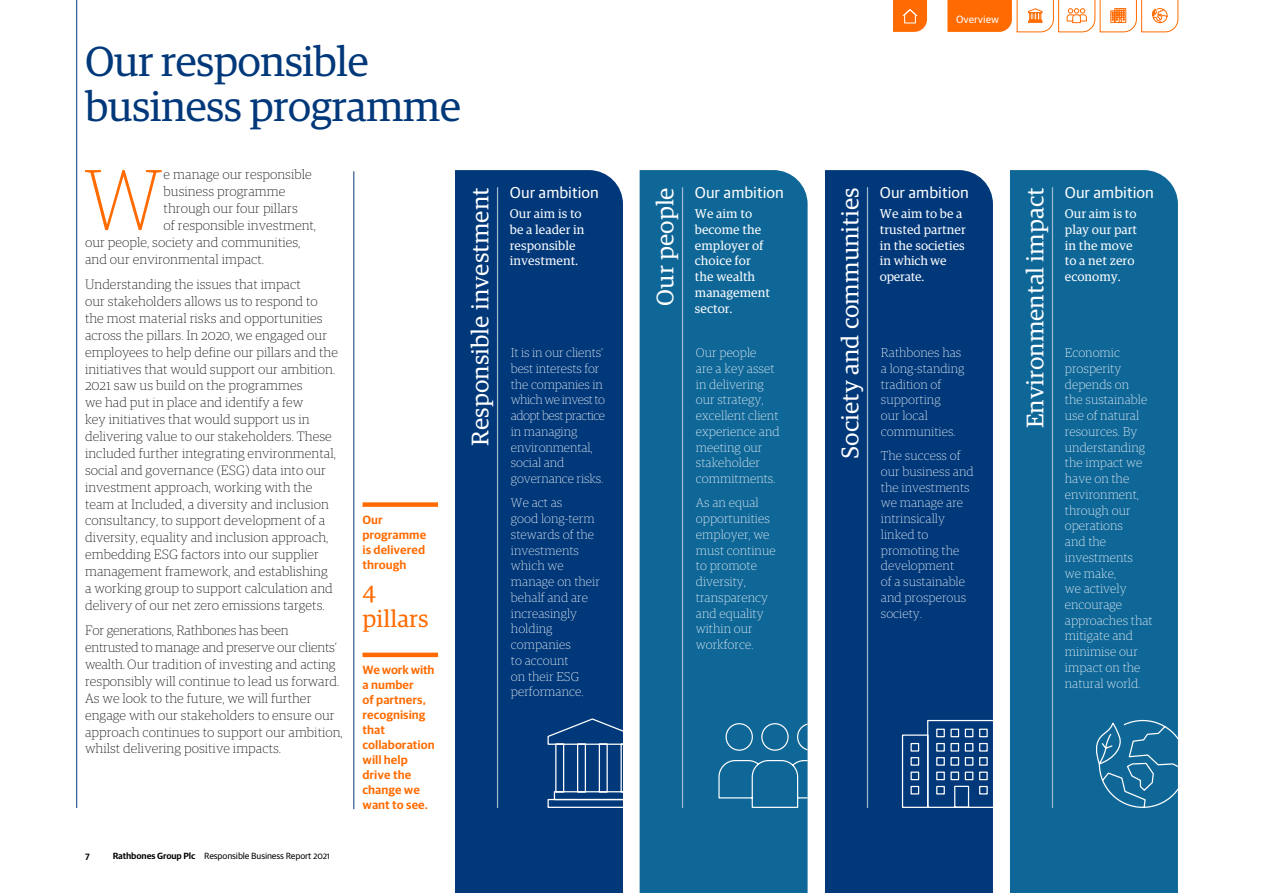
<style>
.page{position:relative;width:1263px;height:893px;background:#fff}
.page>*{position:absolute;margin:0;border:0;box-sizing:border-box;transform-origin:0 0}
.t1{font:100 86.55px "Guardian RTB Egyp";color:#ff6b00}
.t2{font:42px/45px "Guardian RTB Egyp";letter-spacing:-.02em;color:#00387a}
.t3{font:24px "Guardian RTB Egyp";color:#fff}
.t4{font:24px/27px "Guardian RTB Egyp";color:#ff6b00}
.t5{font:15.75px "Guardian RTB Sans";color:#fff}
.t6{font:100 13.5px/16.8px "Guardian RTB Egyp";color:#000}
.t7{font:100 12.75px/15.8px "Guardian RTB Egyp";color:#fff}
.t8{font:12.75px/15.8px "Guardian RTB Egyp";color:#fff}
.t9{font:600 12px/15px "Guardian RTB Sans";color:#ff6b00}
.t10{font:10.5px "Guardian RTB Sans";color:#fff}
.t11{font:9px "Guardian RTB Sans";letter-spacing:-.015em;color:#000}
.t12{font:600 9px "Guardian RTB Sans";color:#000}
.s1{font-weight:600}
</style>
<div class="page">
<div style="left:455px;top:170px;width:168px;height:723px;background:#00387a"></div>
<svg style="left:547px;top:718px;width:76px;height:91px;background:#23538c"></svg>
<div style="left:640px;top:170px;width:167px;height:723px;background:#0f6798"></div>
<svg style="left:718px;top:722px;width:89px;height:86px;background:#21729f"></svg>
<div style="left:825px;top:170px;width:168px;height:723px;background:#00387a"></div>
<svg style="left:901px;top:719px;width:92px;height:89px;background:#27568e"></svg>
<div style="left:1010px;top:170px;width:168px;height:723px;background:#0f6798"></div>
<svg style="left:1091px;top:719px;width:87px;height:90px;background:#2474a1"></svg>
<hr style="left:497px;top:187px;width:1px;height:621px;background:#a0b8ce">
<hr style="left:682px;top:187px;width:1px;height:621px;background:#a0b8ce">
<hr style="left:867px;top:187px;width:1px;height:621px;background:#a0b8ce">
<hr style="left:1052px;top:187px;width:1px;height:621px;background:#a0b8ce">
<hr style="left:354px;top:171px;width:1px;height:638px;background:#00387a">
<hr style="left:362px;top:653px;width:76px;height:4px;background:#ff6b00">
<div style="left:362px;top:502px;width:76px;height:5px;background:#ff6b00"></div>
<hr style="left:76px;top:0;width:1px;height:808px;background:#00387a">
<svg style="left:893px;top:0;width:34px;height:32px"></svg>
<svg style="left:947px;top:0;width:232px;height:33px"></svg>
<h2 class="t2" style="left:85px;top:36px;width:378px">Our responsible business programme</h2>
<p class="t10" style="left:956px;top:12px;width:45px">Overview</p>
<h1 class="t1" style="left:84px;top:145px;width:81px">W</h1>
<p class="t6" style="left:164px;top:166px;width:150px">e manage our responsible</p>
<p class="t6" style="left:164px;top:183px;width:123px">business programme</p>
<p class="t6" style="left:164px;top:199px;width:136px">through our four pillars</p>
<p class="t6" style="left:164px;top:216px;width:154px">of responsible investment,</p>
<p class="t6" style="left:85px;top:233px;width:217px">our people, society and communities,</p>
<p class="t6" style="left:85px;top:250px;width:181px">and our environmental impact.</p>
<p class="t6" style="left:85px;top:275px;width:255px">Understanding the issues that impact<br>our stakeholders allows us to respond to the most material risks and opportunities across the pillars. In 2020, we engaged our employees to help define our pillars and the initiatives that would support our ambition.<br>2021 saw us build on the programmes<br>we had put in place and identify a few<br>key initiatives that would support us in delivering value to our stakeholders. These included further integrating environmental, social and governance (ESG) data into our investment approach, working with the team at Included, a diversity and inclusion consultancy, to support development of a diversity, equality and inclusion approach, embedding ESG factors into our supplier management framework, and establishing<br>a working group to support calculation and delivery of our net zero emissions targets.</p>
<p class="t6" style="left:85px;top:622px;width:259px">For generations, Rathbones has been entrusted to manage and preserve our clients’ wealth. Our tradition of investing and acting responsibly will continue to lead us forward.<br>As we look to the future, we will further engage with our stakeholders to ensure our approach continues to support our ambition, whilst delivering positive impacts.</p>
<p class="t9" style="left:362px;top:511px;width:65px">Our programme is delivered through</p>
<h3 class="t4" style="left:362px;top:577px;width:68px">4 pillars</h3>
<p class="t9" style="left:362px;top:661px;width:74px">We work with a number<br>of partners, recognising that collaboration will help drive the change we want to see.</p>
<p class="t5" style="left:510px;top:181px;width:91px">Our ambition</p>
<p class="t8" style="left:510px;top:205px;width:76px">Our aim is to be a leader in responsible investment.</p>
<p class="t5" style="left:695px;top:181px;width:91px">Our ambition</p>
<p class="t8" style="left:695px;top:205px;width:77px">We aim to become the employer of choice for the wealth management sector.</p>
<p class="t5" style="left:880px;top:181px;width:91px">Our ambition</p>
<p class="t8" style="left:880px;top:205px;width:87px">We aim to be a trusted partner in the societies in which we operate.</p>
<h3 class="t3" style="left:464px;top:446px;width:260px;rotate:-90deg">Responsible investment</h3>
<h3 class="t3" style="left:649px;top:306px;width:120px;rotate:-90deg">Our people</h3>
<h3 class="t3" style="left:834px;top:459px;width:273px;rotate:-90deg">Society and communities</h3>
<h3 class="t3" style="left:1019px;top:428px;width:243px;rotate:-90deg">Environmental impact</h3>
<p class="t7" style="left:881px;top:344px;width:85px">Rathbones has a long-standing tradition of supporting<br>our local communities.</p>
<p class="t7" style="left:881px;top:447px;width:94px">The success of our business and the investments we manage are intrinsically linked to promoting the development<br>of a sustainable and prosperous society.</p>
<p class="t7" style="left:696px;top:344px;width:85px">Our people<br>are a key asset in delivering our strategy, excellent client experience and meeting our stakeholder commitments.</p>
<p class="t7" style="left:696px;top:494px;width:81px">As an equal opportunities employer, we must continue to promote diversity, transparency and equality within our workforce.</p>
<p class="t7" style="left:511px;top:344px;width:96px">It is in our clients’ best interests for the companies in which we invest to adopt best practice in managing environmental, social and governance risks.</p>
<p class="t7" style="left:511px;top:495px;width:91px">We act as<br>good long-term stewards of the investments which we manage on their behalf and are increasingly holding companies<br>to account<br>on their ESG performance.</p>
<p class="t5" style="left:1065px;top:181px;width:91px">Our ambition</p>
<p class="t8" style="left:1065px;top:205px;width:74px">Our aim is to play our part in the move to a net zero economy.</p>
<p class="t7" style="left:1065px;top:344px;width:89px">Economic prosperity depends on<br>the sustainable use of natural resources. By understanding the impact we have on the environment, through our operations<br>and the investments<br>we make,<br>we actively encourage approaches that mitigate and minimise our impact on the natural world.</p>
<p class="t12" style="left:85px;top:849px;width:6px">7</p>
<p class="t11" style="left:113px;top:849px;width:219px"><span class="s1">Rathbones Group Plc</span> Responsible Business Report 2021</p>
</div>
